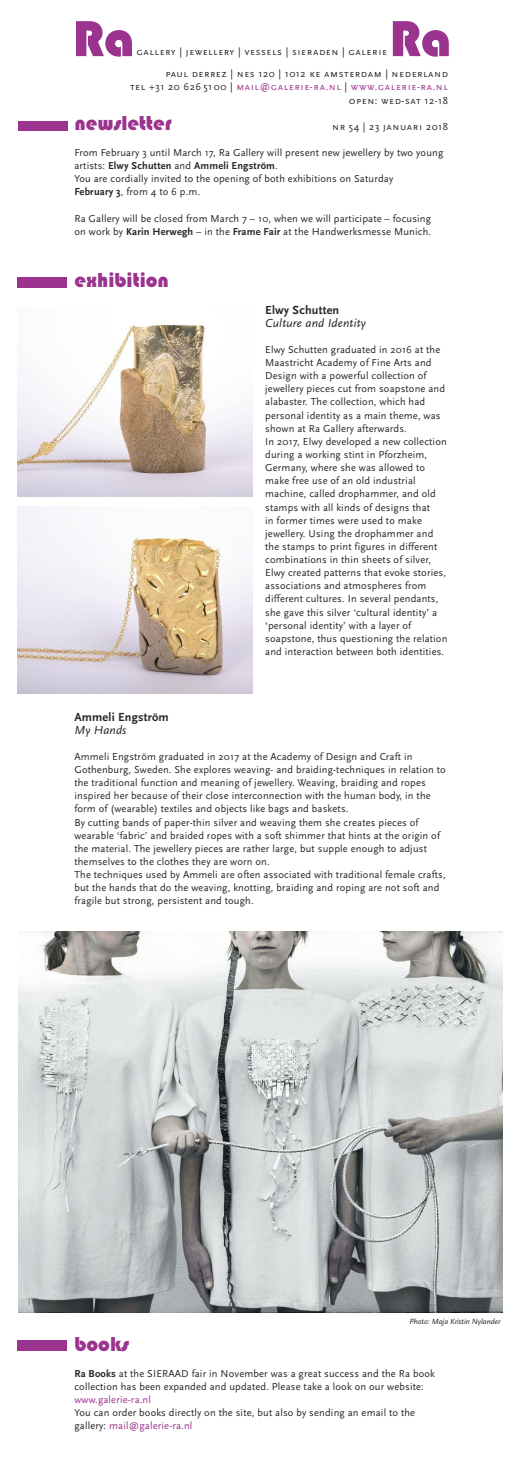
<style>
.page{position:relative;width:521px;height:1476px;background:#fff}
.page>*{position:absolute;margin:0;border:0;box-sizing:border-box;transform-origin:0 0}
.t1{font:52.5px "Bauhaus 93";color:#9b348f}
.t2{font:21px "Bauhaus 93";color:#9b348f}
.t3{font:700 12.25px "Scala Sans Pro";letter-spacing:.015em;color:#272627}
.t4{font:italic 12.25px "Scala Sans Pro";letter-spacing:.015em;color:#272627}
.t5{font:10.5px/13.1px "Scala Sans Pro";letter-spacing:.015em;color:#272627}
.t6{font:10.5px/13.1px "Scala Sans Pro";letter-spacing:.05em;color:#272627;text-align:right}
.t7{font:10.5px "Scala Sans Pro";letter-spacing:.015em;color:#9b348f}
.t8{font:italic 7.88px "Scala Sans Pro";color:#272627}
.s1{color:#9b348f}
.s2{font-weight:700}
</style>
<div class="page">
<div style="left:19px;top:121px;width:49px;height:9px;background:#9b348f"></div>
<div style="left:17px;top:1340px;width:50px;height:10px;background:#9b348f"></div>
<div style="left:17px;top:277px;width:50px;height:10px;background:#9b348f"></div>
<img style="left:18px;top:931px;width:484px;height:381px">
<img style="left:17px;top:506px;width:235px;height:188px">
<img style="left:17px;top:324px;width:235px;height:173px">
<h1 class="t1" style="left:72px;top:7px;width:64px">Ra</h1>
<h1 class="t1" style="left:389px;top:7px;width:64px">Ra</h1>
<p class="t6" style="left:130px;top:69px;width:319px">paul derrez | nes 120 | 1012 ke amsterdam | nederland<br>tel +31 20 626 5100 | <span class="s1">mail@galerie-ra.nl</span> | <span class="s1">www.galerie-ra.nl </span>open: wed-sat 12-18</p>
<h2 class="t2" style="left:74px;top:110px;width:99px">newsletter</h2>
<p class="t5" style="left:332px;top:121px;width:117px">nr 54 | 23 januari 2018</p>
<p class="t6" style="left:136px;top:46px;width:252px">gallery | jewellery | vessels | sieraden | galerie</p>
<p class="t5" style="left:74px;top:147px;width:370px">From February 3 until March 17, Ra Gallery will present new jewellery by two young artists: <span class="s2">Elwy Schutten</span> and <span class="s2">Ammeli Engström</span>.<br>You are cordially invited to the opening of both exhibitions on Saturday<br><span class="s2">February 3</span>, from 4 to 6 p.m.</p>
<p class="t5" style="left:74px;top:213px;width:358px">Ra Gallery will be closed from March 7 – 10, when we will participate – focusing on work by <span class="s2">Karin Herwegh</span> – in the <span class="s2">Frame Fair</span> at the Handwerksmesse Munich.</p>
<h2 class="t2" style="left:74px;top:268px;width:96px">exhibition</h2>
<p class="t3" style="left:265px;top:305px;width:76px">Elwy Schutten</p>
<p class="t4" style="left:265px;top:319px;width:102px">Culture and Identity</p>
<p class="t5" style="left:265px;top:344px;width:184px">Elwy Schutten graduated in 2016 at the Maastricht Academy of Fine Arts and Design with a powerful collection of jewellery pieces cut from soapstone and alabaster. The collection, which had personal identity as a main theme, was shown at Ra Gallery afterwards.<br>In 2017, Elwy developed a new collection during a working stint in Pforzheim, Germany, where she was allowed to make free use of an old industrial machine, called drophammer, and old stamps with all kinds of designs that<br>in former times were used to make jewellery. Using the drophammer and the stamps to print figures in different combinations in thin sheets of silver, Elwy created patterns that evoke stories, associations and atmospheres from different cultures. In several pendants, she gave this silver ‘cultural identity’ a ‘personal identity’ with a layer of soapstone, thus questioning the relation and interaction between both identities.</p>
<p class="t3" style="left:74px;top:712px;width:96px">Ammeli Engström</p>
<p class="t4" style="left:74px;top:725px;width:54px">My Hands</p>
<p class="t5" style="left:74px;top:751px;width:373px">Ammeli Engström graduated in 2017 at the Academy of Design and Craft in Gothenburg, Sweden. She explores weaving- and braiding-techniques in relation to the traditional function and meaning of jewellery. Weaving, braiding and ropes inspired her because of their close interconnection with the human body, in the form of (wearable) textiles and objects like bags and baskets.<br>By cutting bands of paper-thin silver and weaving them she creates pieces of wearable ‘fabric’ and braided ropes with a soft shimmer that hints at the origin of the material. The jewellery pieces are rather large, but supple enough to adjust themselves to the clothes they are worn on.<br>The techniques used by Ammeli are often associated with traditional female crafts, but the hands that do the weaving, knotting, braiding and roping are not soft and fragile but strong, persistent and tough.</p>
<h2 class="t2" style="left:74px;top:1331px;width:56px">books</h2>
<p class="t8" style="left:409px;top:1319px;width:93px">Photo: Maja Kristin Nylander</p>
<p class="t5" style="left:74px;top:1368px;width:362px"><span class="s2">Ra Books</span> at the SIERAAD fair in November was a great success and the Ra book collection has been expanded and updated. Please take a look on our website:</p>
<p class="t7" style="left:74px;top:1396px;width:78px">www.galerie-ra.nl</p>
<p class="t5" style="left:74px;top:1407px;width:342px">You can order books directly on the site, but also by sending an email to the gallery: <span class="s1">mail@galerie-ra.nl</span></p>
</div>
